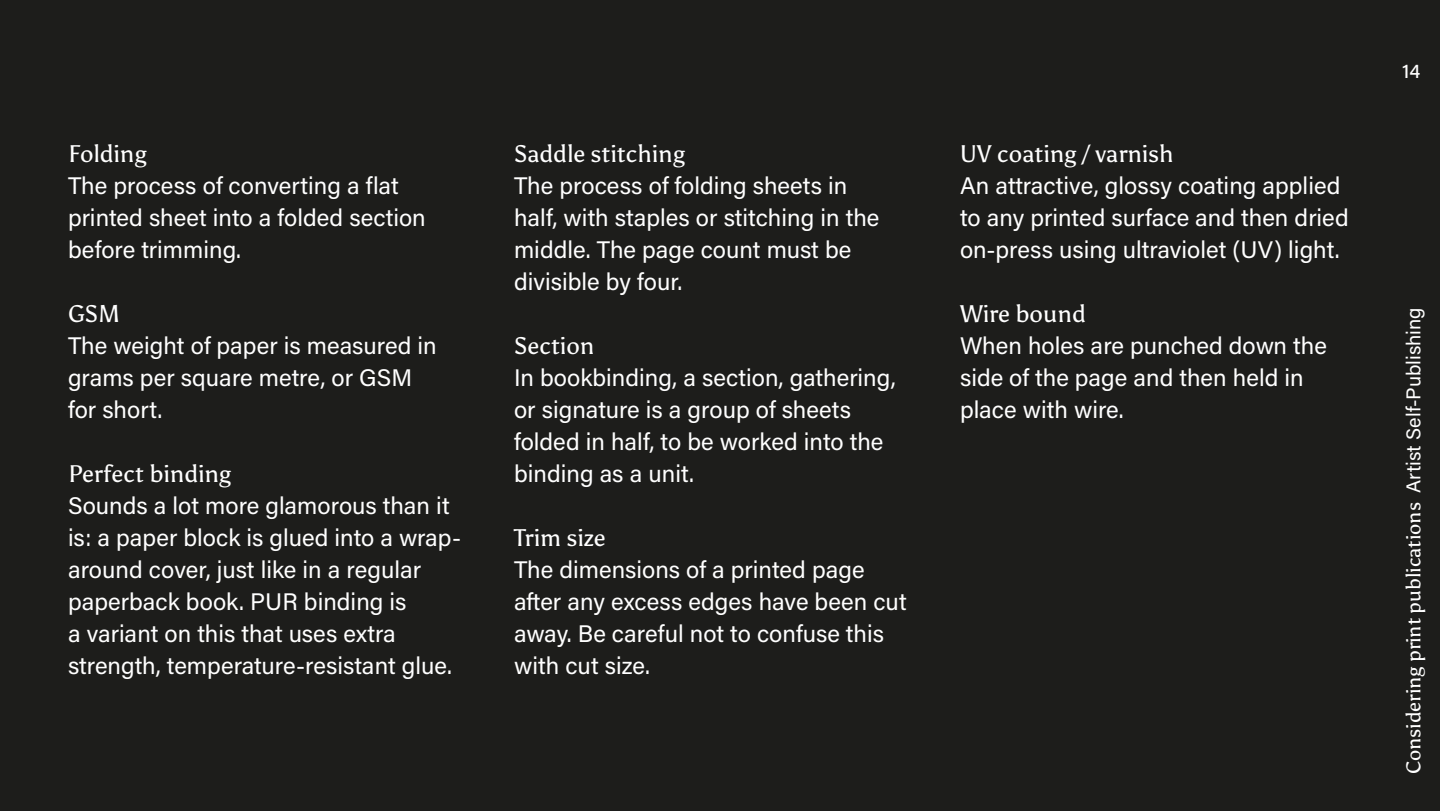
<style>
.page{position:relative;width:1440px;height:811px;background:#1d1d1b}
.page>*{position:absolute;margin:0;border:0;box-sizing:border-box;transform-origin:0 0}
.t1{font:24px/32px "Acumin Variable Concept";letter-spacing:.02em;color:#fff}
.t2{font:24px "Asul";color:#fff}
.t3{font:20px "Asul";color:#fff}
.t4{font:20px "Acumin Variable Concept";color:#fff}
.s1{font-family:"Acumin Variable Concept"}
</style>
<div class="page">
<p class="t2" style="left:68px;top:139px;width:80px">Folding</p>
<p class="t1" style="left:68px;top:169px;width:359px">The process of converting a flat printed sheet into a folded section before trimming.</p>
<p class="t2" style="left:68px;top:299px;width:53px">GSM</p>
<p class="t1" style="left:68px;top:329px;width:370px">The weight of paper is measured in grams per square metre, or GSM for short.</p>
<p class="t2" style="left:68px;top:459px;width:165px">Perfect binding</p>
<p class="t1" style="left:68px;top:489px;width:394px">Sounds a lot more glamorous than it is: a paper block is glued into a wrap&shy;around cover, just like in a regular paperback book. PUR binding is<br>a variant on this that uses extra strength, temperature-resistant glue.</p>
<p class="t2" style="left:514px;top:139px;width:173px">Saddle stitching</p>
<p class="t1" style="left:514px;top:169px;width:366px">The process of folding sheets in half, with staples or stitching in the middle. The page count must be divisible by four.</p>
<p class="t2" style="left:514px;top:331px;width:82px">Section</p>
<p class="t1" style="left:514px;top:361px;width:382px">In bookbinding, a section, gathering, or signature is a group of sheets folded in half, to be worked into the binding as a unit.</p>
<p class="t2" style="left:514px;top:523px;width:93px">Trim size</p>
<p class="t1" style="left:514px;top:553px;width:393px">The dimensions of a printed page after any excess edges have been cut away. Be careful not to confuse this with cut size.</p>
<p class="t2" style="left:960px;top:139px;width:215px">UV coating / varnish</p>
<p class="t1" style="left:960px;top:169px;width:390px">An attractive, glossy coating applied to any printed surface and then dried on-press using ultraviolet (UV) light.</p>
<p class="t2" style="left:960px;top:299px;width:127px">Wire bound</p>
<p class="t1" style="left:960px;top:329px;width:368px">When holes are punched down the side of the page and then held in place with wire.</p>
<p class="t4" style="left:1402px;top:58px;width:19px">14</p>
<p class="t3" style="left:1401px;top:774px;width:468px;rotate:-90deg">Considering print publications <span class="s1">Artist Self-Publishing</span></p>
</div>
